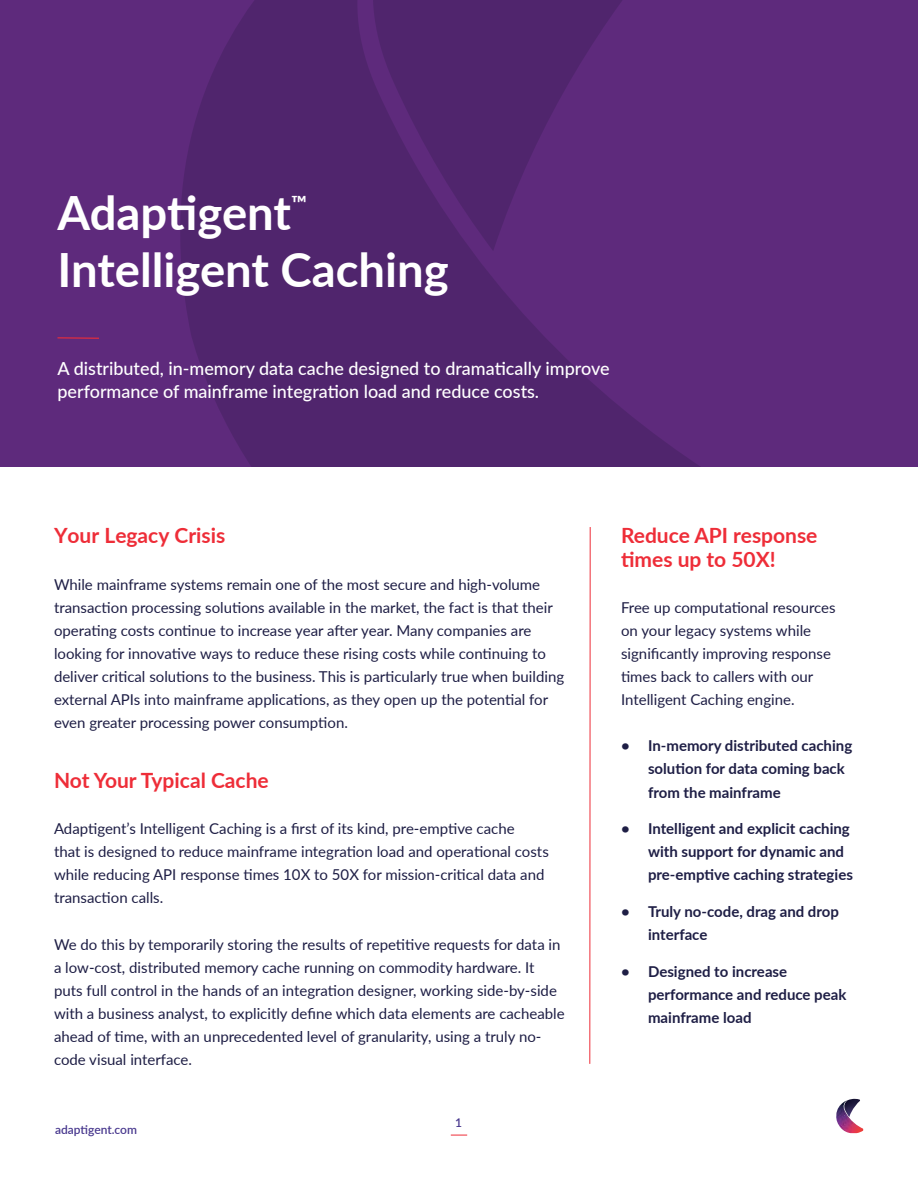
<style>
.page{position:relative;width:918px;height:1188px;background:#fff}
.page>*{position:absolute;margin:0;border:0;box-sizing:border-box;transform-origin:0 0}
.t1{font:700 47.25px "Lato";color:#fff}
.t2{font:700 21px/23.1px "Lato";color:#ee2d38}
.t3{font:700 21px "Lato";color:#fff}
.t4{font:500 18px/23.1px "Lato";color:#fff}
.t5{font:15px/23.1px "Lato";color:#1e1e45}
.t6{font:700 15px/23.1px "Lato";color:#1e1e45}
.t7{font:600 12px "Lato";color:#48388e}
</style>
<div class="page">
<svg style="left:451px;top:1135px;width:16px;height:1px"></svg>
<img style="left:836px;top:1102px;width:27px;height:31px">
<img style="left:843px;top:1099px;width:17px;height:18px">
<hr style="left:589px;top:527px;width:2px;height:537px;background:#ee2d38">
<div style="left:0;top:0;width:918px;height:467px;background:#5e2a7c"></div>
<svg style="left:180px;top:0;width:520px;height:467px;fill:#50256d"></svg>
<svg style="left:368px;top:0;width:299px;height:251px;fill:#50256d"></svg>
<hr style="left:58px;top:337px;width:41px;height:2px;background:#ee2d38">
<h1 class="t1" style="left:58px;top:178px;width:235px">Adaptigent</h1>
<h2 class="t3" style="left:291px;top:188px;width:17px">™</h2>
<h1 class="t1" style="left:58px;top:235px;width:393px">Intelligent Caching</h1>
<p class="t4" style="left:58px;top:356px;width:554px">A distributed, in-memory data cache designed to dramatically improve performance of mainframe integration load and reduce costs.</p>
<h2 class="t2" style="left:54px;top:523px;width:173px">Your Legacy Crisis</h2>
<p class="t5" style="left:54px;top:572px;width:512px">While mainframe systems remain one of the most secure and high-volume transaction processing solutions available in the market, the fact is that their operating costs continue to increase year after year. Many companies are looking for innovative ways to reduce these rising costs while continuing to deliver critical solutions to the business. This is particularly true when building external APIs into mainframe applications, as they open up the potential for even greater processing power consumption.</p>
<h2 class="t2" style="left:54px;top:768px;width:216px">Not Your Typical Cache</h2>
<p class="t5" style="left:54px;top:816px;width:496px">Adaptigent’s Intelligent Caching is a first of its kind, pre-emptive cache<br>that is designed to reduce mainframe integration load and operational costs while reducing API response times 10X to 50X for mission-critical data and transaction calls.</p>
<p class="t5" style="left:54px;top:932px;width:512px">We do this by temporarily storing the results of repetitive requests for data in a low-cost, distributed memory cache running on commodity hardware. It puts full control in the hands of an integration designer, working side-by-side with a business analyst, to explicitly define which data elements are cacheable ahead of time, with an unprecedented level of granularity, using a truly no&shy;code visual interface.</p>
<p class="t7" style="left:55px;top:1120px;width:83px">adaptigent.com</p>
<p class="t7" style="left:455px;top:1113px;width:8px">1</p>
<h2 class="t2" style="left:621px;top:523px;width:198px">Reduce API response times up to 50X!</h2>
<p class="t5" style="left:621px;top:595px;width:216px">Free up computational resources on your legacy systems while significantly improving response times back to callers with our<br>Intelligent Caching engine.</p>
<p class="t6" style="left:648px;top:734px;width:206px;text-indent:-27px">• In-memory distributed caching solution for data coming back from the mainframe</p>
<p class="t6" style="left:648px;top:816px;width:206px;text-indent:-27px">• Intelligent and explicit caching with support for dynamic and pre-emptive caching strategies</p>
<p class="t6" style="left:648px;top:899px;width:192px;text-indent:-27px">• Truly no-code, drag and drop interface</p>
<p class="t6" style="left:648px;top:959px;width:200px;text-indent:-27px">• Designed to increase performance and reduce peak mainframe load</p>
</div>
